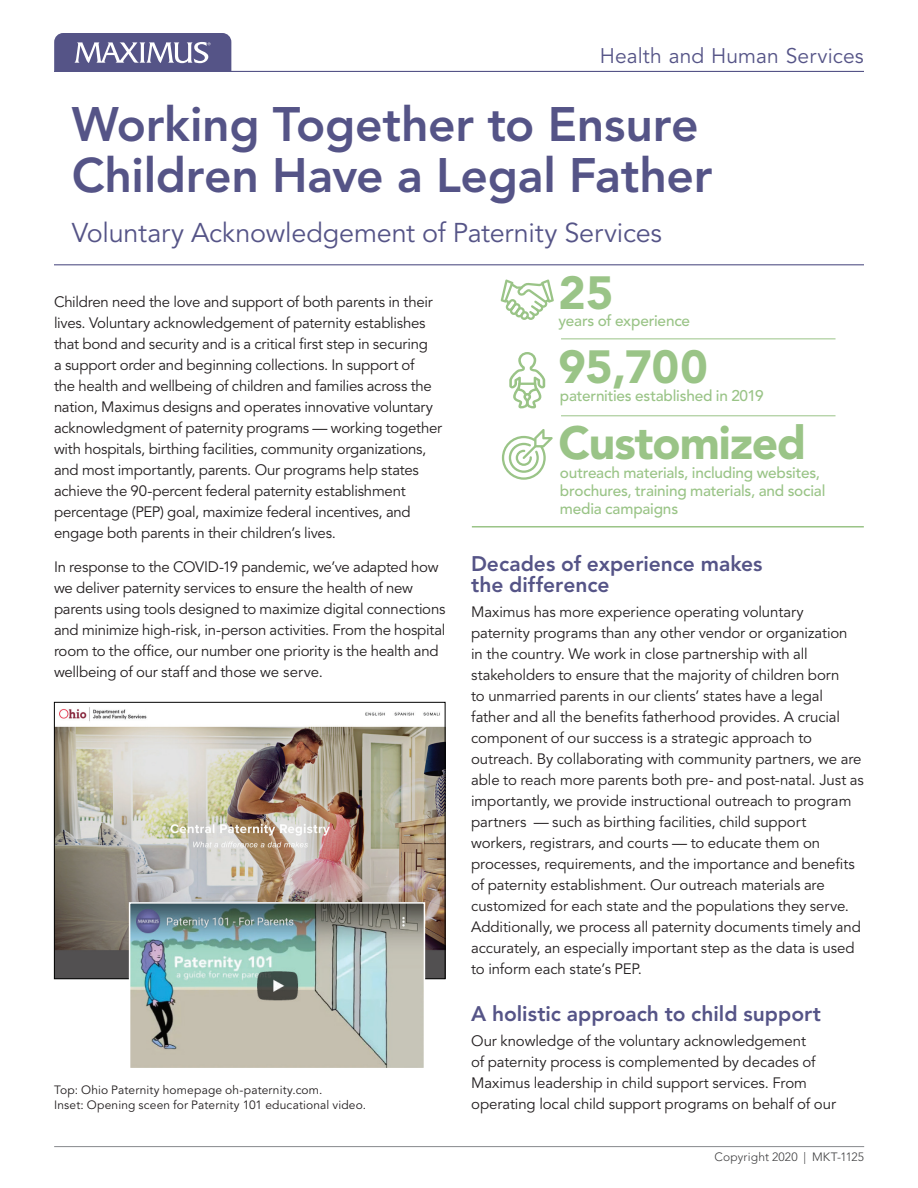
<style>
.page{position:relative;width:918px;height:1188px;background:#fff}
.page>*{position:absolute;margin:0;border:0;box-sizing:border-box;transform-origin:0 0}
.t1{font:800 48px/51px "Avenir LT Pro";letter-spacing:-.005em;color:#555487}
.t2{font:900 46.2px "Avenir LT Pro";letter-spacing:-.02em;color:#9ac487}
.t3{font:27px "Avenir LT Pro";letter-spacing:-.01em;color:#555487}
.t4{font:800 21px/21px "Avenir LT Pro";color:#555487}
.t5{font:21px "Avenir LT Pro";letter-spacing:.005em;color:#555487}
.t6{font:500 15.45px/18px "Avenir LT Pro";letter-spacing:-.015em;color:#9ac487}
.t7{font:15px/21px "Avenir LT Pro";letter-spacing:-.01em;color:#231f20}
.t8{font:12px/15px "Avenir LT Pro";letter-spacing:.01em;color:#231f20}
.t9{font:300 12px "Avenir LT Pro";letter-spacing:.015em;color:#3e3e3f}
</style>
<div class="page">
<hr style="left:54px;top:264px;width:810px;height:1px;background:#555487">
<hr style="left:54px;top:71px;width:810px;height:1px;background:#555487">
<svg style="left:54px;top:33px;width:177px;height:38px;background:#706f9a"></svg>
<hr style="left:54px;top:1146px;width:810px;height:1px;background:#939598">
<svg style="left:501px;top:279px;width:53px;height:41px"></svg>
<svg style="left:509px;top:352px;width:36px;height:56px"></svg>
<svg style="left:502px;top:429px;width:51px;height:51px"></svg>
<hr style="left:561px;top:415px;width:275px;height:1px;background:#9ac487">
<hr style="left:561px;top:339px;width:275px;height:1px;background:#9ac487">
<hr style="left:472px;top:526px;width:392px;height:2px;background:#9ac487">
<img style="left:56px;top:707px;width:387px;height:270px">
<img style="left:132px;top:905px;width:290px;height:161px">
<div style="left:129px;top:902px;width:296px;height:167px;border:2px solid #fff"></div>
<h3 class="t5" style="left:600px;top:44px;width:265px">Health and Human Services</h3>
<h1 class="t1" style="left:72px;top:99px;width:642px">Working Together to Ensure<br>Children Have a Legal Father</h1>
<h3 class="t3" style="left:72px;top:216px;width:592px">Voluntary Acknowledgement of Paternity Services</h3>
<p class="t7" style="left:54px;top:292px;width:390px">Children need the love and support of both parents in their lives. Voluntary acknowledgement of paternity establishes that bond and security and is a critical first step in securing<br>a support order and beginning collections. In support of<br>the health and wellbeing of children and families across the nation, Maximus designs and operates innovative voluntary acknowledgment of paternity programs — working together with hospitals, birthing facilities, community organizations, and most importantly, parents. Our programs help states achieve the 90-percent federal paternity establishment percentage (PEP) goal, maximize federal incentives, and engage both parents in their children’s lives.</p>
<p class="t7" style="left:54px;top:557px;width:393px">In response to the COVID-19 pandemic, we’ve adapted how we deliver paternity services to ensure the health of new parents using tools designed to maximize digital connections and minimize high-risk, in-person activities. From the hospital room to the office, our number one priority is the health and wellbeing of our staff and those we serve.</p>
<p class="t8" style="left:54px;top:1082px;width:313px">Top: Ohio Paternity homepage oh-paternity.com.<br>Inset: Opening sceen for Paternity 101 educational video.</p>
<h2 class="t2" style="left:559px;top:265px;width:56px">25</h2>
<p class="t6" style="left:559px;top:312px;width:133px">years of experience</p>
<h2 class="t2" style="left:559px;top:339px;width:151px">95,700</h2>
<p class="t6" style="left:560px;top:387px;width:205px">paternities established in 2019</p>
<h2 class="t2" style="left:559px;top:415px;width:249px">Customized</h2>
<p class="t6" style="left:560px;top:464px;width:267px">outreach materials, including websites, brochures, training materials, and social media campaigns</p>
<h3 class="t4" style="left:471px;top:553px;width:293px">Decades of experience makes the difference</h3>
<p class="t7" style="left:471px;top:602px;width:394px">Maximus has more experience operating voluntary paternity programs than any other vendor or organization<br>in the country. We work in close partnership with all stakeholders to ensure that the majority of children born<br>to unmarried parents in our clients’ states have a legal father and all the benefits fatherhood provides. A crucial component of our success is a strategic approach to outreach. By collaborating with community partners, we are able to reach more parents both pre- and post-natal. Just as importantly, we provide instructional outreach to program partners — such as birthing facilities, child support workers, registrars, and courts — to educate them on processes, requirements, and the importance and benefits of paternity establishment. Our outreach materials are customized for each state and the populations they serve.<br>Additionally, we process all paternity documents timely and accurately, an especially important step as the data is used to inform each state’s PEP.</p>
<h3 class="t4" style="left:471px;top:1003px;width:351px">A holistic approach to child support</h3>
<p class="t7" style="left:471px;top:1031px;width:366px">Our knowledge of the voluntary acknowledgement<br>of paternity process is complemented by decades of Maximus leadership in child support services. From operating local child support programs on behalf of our</p>
<p class="t9" style="left:714px;top:1150px;width:151px">Copyright 2020 | MKT-1125</p>
</div>
